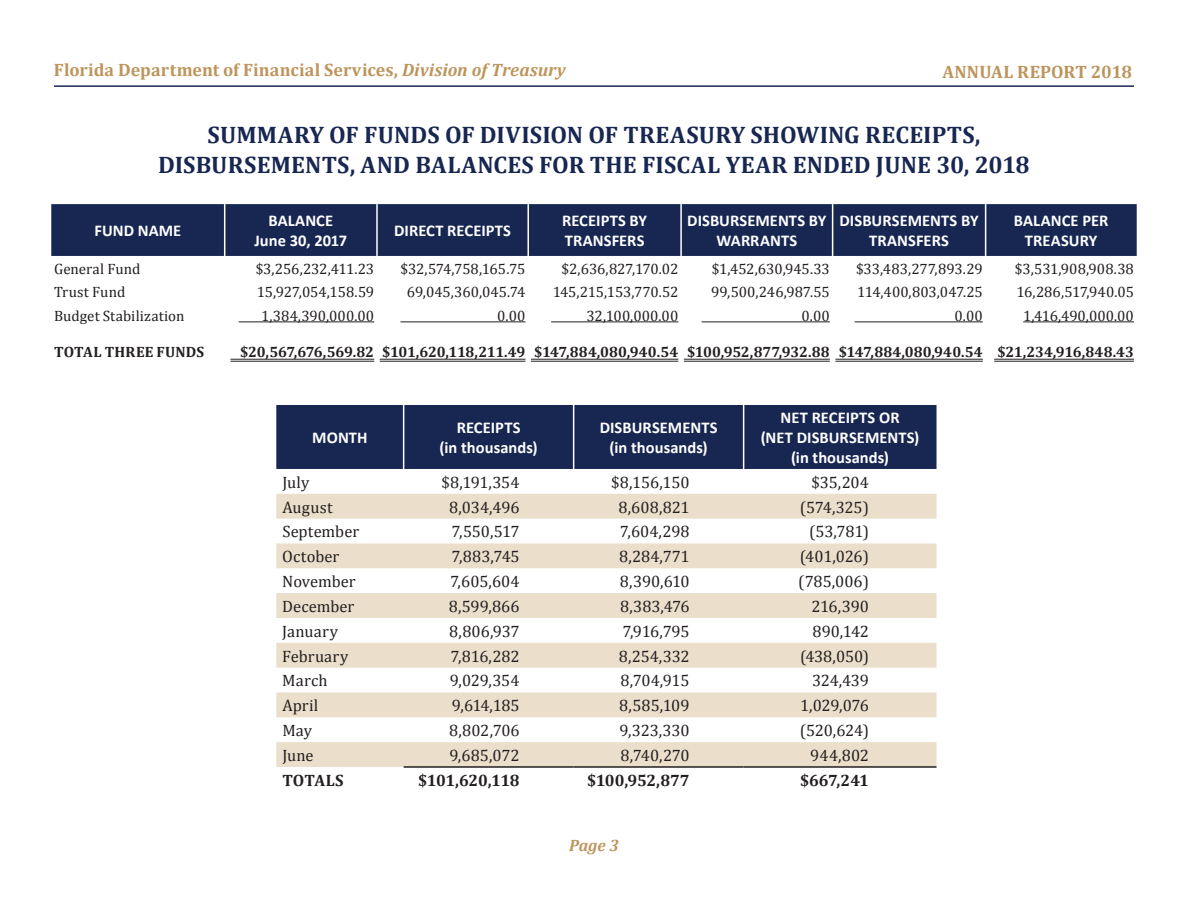
<style>
.page{position:relative;width:1188px;height:918px;background:#fff}
.page>*{position:absolute;margin:0;border:0;box-sizing:border-box;transform-origin:0 0}
.t1{font:700 24px/30px "Cambria";letter-spacing:.005em;color:#172752;text-align:center}
.t2{font:700 18px "Cambria";letter-spacing:.005em;color:#bd955c}
.t3{font:16.5px "Cambria";letter-spacing:-.005em;color:#231f20}
.t4{font:700 16.5px/19.8px "Calibri";letter-spacing:.005em;color:#fff;text-align:center}
.t5{font:700 16.5px "Cambria";letter-spacing:-.015em;color:#231f20}
.t6{font:16.5px "Cambria";letter-spacing:.015em;color:#231f20}
.t7{font:italic 700 16.5px "Cambria";color:#bd955c}
.t8{font:15px "Cambria";letter-spacing:-.005em;color:#231f20}
.t9{font:700 15px "Cambria";color:#231f20}
.t10{font:15px "Cambria";letter-spacing:.015em;color:#231f20}
.s1{font-style:italic}
</style>
<div class="page">
<div style="left:51px;top:204px;width:1086px;height:52px;background:#172752"></div>
<hr style="left:680px;top:204px;width:2px;height:52px;background:#fff">
<hr style="left:832px;top:204px;width:1px;height:52px;background:#fff">
<hr style="left:985px;top:204px;width:1px;height:52px;background:#fff">
<hr style="left:224px;top:204px;width:1px;height:52px;background:#fff">
<hr style="left:376px;top:204px;width:2px;height:52px;background:#fff">
<hr style="left:527px;top:204px;width:2px;height:52px;background:#fff">
<hr style="left:239px;top:321px;width:135px;height:1px;background:#231f20">
<hr style="left:400px;top:321px;width:125px;height:1px;background:#231f20">
<hr style="left:551px;top:321px;width:127px;height:1px;background:#231f20">
<hr style="left:702px;top:321px;width:128px;height:1px;background:#231f20">
<hr style="left:855px;top:321px;width:128px;height:1px;background:#231f20">
<hr style="left:1023px;top:321px;width:111px;height:1px;background:#231f20">
<hr style="left:230px;top:359px;width:144px;height:1px;background:#231f20">
<hr style="left:230px;top:361px;width:144px;height:1px;background:#231f20">
<hr style="left:380px;top:359px;width:145px;height:1px;background:#231f20">
<hr style="left:380px;top:361px;width:145px;height:1px;background:#231f20">
<hr style="left:531px;top:359px;width:147px;height:1px;background:#231f20">
<hr style="left:531px;top:361px;width:147px;height:1px;background:#231f20">
<hr style="left:684px;top:359px;width:146px;height:1px;background:#231f20">
<hr style="left:684px;top:361px;width:146px;height:1px;background:#231f20">
<hr style="left:835px;top:359px;width:148px;height:1px;background:#231f20">
<hr style="left:835px;top:361px;width:148px;height:1px;background:#231f20">
<hr style="left:994px;top:359px;width:140px;height:1px;background:#231f20">
<hr style="left:994px;top:361px;width:140px;height:1px;background:#231f20">
<div style="left:276px;top:405px;width:661px;height:64px;background:#172752"></div>
<svg style="left:276px;top:494px;width:661px;height:273px;fill:#ebdecb"></svg>
<hr style="left:403px;top:405px;width:1px;height:64px;background:#fff">
<hr style="left:573px;top:405px;width:1px;height:64px;background:#fff">
<hr style="left:743px;top:405px;width:1px;height:64px;background:#fff">
<hr style="left:404px;top:766px;width:170px;height:2px;background:#231f20">
<hr style="left:574px;top:766px;width:170px;height:2px;background:#231f20">
<hr style="left:744px;top:766px;width:193px;height:2px;background:#231f20">
<hr style="left:54px;top:85px;width:1080px;height:2px;background:#172752">
<p class="t2" style="left:54px;top:57px;width:513px">Florida Department of Financial Services, <span class="s1">Division of Treasury</span></p>
<p class="t2" style="left:942px;top:59px;width:191px">ANNUAL REPORT 2018</p>
<h1 class="t1" style="left:158px;top:119px;width:873px">SUMMARY OF FUNDS OF DIVISION OF TREASURY SHOWING RECEIPTS,<br>DISBURSEMENTS, AND BALANCES FOR THE FISCAL YEAR ENDED JUNE 30, 2018</h1>
<p class="t4" style="left:95px;top:221px;width:88px">FUND NAME</p>
<p class="t4" style="left:254px;top:211px;width:94px">BALANCE<br>June 30, 2017</p>
<p class="t4" style="left:394px;top:221px;width:118px">DIRECT RECEIPTS</p>
<p class="t4" style="left:562px;top:211px;width:87px;text-align:left">RECEIPTS BY<br>TRANSFERS</p>
<p class="t4" style="left:687px;top:211px;width:141px">DISBURSEMENTS BY<br>WARRANTS</p>
<p class="t4" style="left:840px;top:211px;width:141px">DISBURSEMENTS BY<br>TRANSFERS</p>
<p class="t4" style="left:1014px;top:211px;width:96px">BALANCE PER<br>TREASURY</p>
<p class="t8" style="left:54px;top:260px;width:88px">General Fund</p>
<p class="t8" style="left:256px;top:260px;width:120px">$3,256,232,411.23</p>
<p class="t8" style="left:400px;top:260px;width:127px">$32,574,758,165.75</p>
<p class="t8" style="left:562px;top:260px;width:118px">$2,636,827,170.02</p>
<p class="t8" style="left:712px;top:260px;width:120px">$1,452,630,945.33</p>
<p class="t8" style="left:856px;top:260px;width:128px">$33,483,277,893.29</p>
<p class="t8" style="left:1015px;top:260px;width:121px">$3,531,908,908.38</p>
<p class="t10" style="left:54px;top:283px;width:73px">Trust Fund</p>
<p class="t8" style="left:257px;top:283px;width:119px">15,927,054,158.59</p>
<p class="t8" style="left:407px;top:283px;width:120px">69,045,360,045.74</p>
<p class="t8" style="left:553px;top:283px;width:127px">145,215,153,770.52</p>
<p class="t8" style="left:711px;top:283px;width:120px">99,500,246,987.55</p>
<p class="t8" style="left:857px;top:283px;width:127px">114,400,803,047.25</p>
<p class="t8" style="left:1016px;top:283px;width:119px">16,286,517,940.05</p>
<p class="t8" style="left:54px;top:307px;width:132px">Budget Stabilization</p>
<p class="t8" style="left:261px;top:307px;width:114px">1,384,390,000.00</p>
<p class="t8" style="left:497px;top:307px;width:30px">0.00</p>
<p class="t8" style="left:587px;top:307px;width:93px">32,100,000.00</p>
<p class="t8" style="left:802px;top:307px;width:30px">0.00</p>
<p class="t8" style="left:955px;top:307px;width:30px">0.00</p>
<p class="t8" style="left:1023px;top:307px;width:112px">1,416,490,000.00</p>
<p class="t9" style="left:54px;top:342px;width:152px">TOTAL THREE FUNDS</p>
<p class="t9" style="left:240px;top:342px;width:895px">$20,567,676,569.82 $101,620,118,211.49 $147,884,080,940.54 $100,952,877,932.88 $147,884,080,940.54 $21,234,916,848.43</p>
<p class="t4" style="left:312px;top:428px;width:57px">MONTH</p>
<p class="t4" style="left:440px;top:418px;width:100px">RECEIPTS<br>(in thousands)</p>
<p class="t4" style="left:600px;top:418px;width:119px">DISBURSEMENTS (in thousands)</p>
<p class="t4" style="left:761px;top:408px;width:160px">NET RECEIPTS OR<br>(NET DISBURSEMENTS) (in thousands)</p>
<p class="t3" style="left:282px;top:472px;width:29px">July</p>
<p class="t3" style="left:442px;top:472px;width:80px">$8,191,354</p>
<p class="t3" style="left:611px;top:472px;width:80px">$8,156,150</p>
<p class="t3" style="left:812px;top:472px;width:59px">$35,204</p>
<p class="t3" style="left:282px;top:497px;width:52px">August</p>
<p class="t3" style="left:449px;top:497px;width:72px">8,034,496</p>
<p class="t3" style="left:618px;top:497px;width:73px">8,608,821</p>
<p class="t3" style="left:800px;top:497px;width:71px">(574,325)</p>
<p class="t3" style="left:282px;top:522px;width:78px">September</p>
<p class="t3" style="left:452px;top:522px;width:70px">7,550,517</p>
<p class="t3" style="left:620px;top:522px;width:71px">7,604,298</p>
<p class="t3" style="left:809px;top:522px;width:61px">(53,781)</p>
<p class="t3" style="left:282px;top:547px;width:58px">October</p>
<p class="t3" style="left:452px;top:547px;width:70px">7,883,745</p>
<p class="t3" style="left:619px;top:547px;width:72px">8,284,771</p>
<p class="t3" style="left:800px;top:547px;width:71px">(401,026)</p>
<p class="t3" style="left:282px;top:572px;width:75px">November</p>
<p class="t3" style="left:450px;top:572px;width:71px">7,605,604</p>
<p class="t3" style="left:620px;top:572px;width:71px">8,390,610</p>
<p class="t3" style="left:798px;top:572px;width:72px">(785,006)</p>
<p class="t3" style="left:282px;top:597px;width:74px">December</p>
<p class="t3" style="left:449px;top:597px;width:72px">8,599,866</p>
<p class="t3" style="left:620px;top:597px;width:71px">8,383,476</p>
<p class="t3" style="left:811px;top:597px;width:59px">216,390</p>
<p class="t6" style="left:282px;top:621px;width:57px">January</p>
<p class="t3" style="left:449px;top:621px;width:72px">8,806,937</p>
<p class="t3" style="left:623px;top:621px;width:69px">7,916,795</p>
<p class="t3" style="left:812px;top:621px;width:58px">890,142</p>
<p class="t3" style="left:282px;top:646px;width:68px">February</p>
<p class="t3" style="left:451px;top:646px;width:71px">7,816,282</p>
<p class="t3" style="left:619px;top:646px;width:72px">8,254,332</p>
<p class="t3" style="left:800px;top:646px;width:71px">(438,050)</p>
<p class="t3" style="left:282px;top:671px;width:47px">March</p>
<p class="t3" style="left:450px;top:671px;width:71px">9,029,354</p>
<p class="t3" style="left:621px;top:671px;width:71px">8,704,915</p>
<p class="t3" style="left:812px;top:671px;width:58px">324,439</p>
<p class="t3" style="left:282px;top:696px;width:38px">April</p>
<p class="t3" style="left:452px;top:696px;width:69px">9,614,185</p>
<p class="t3" style="left:619px;top:696px;width:72px">8,585,109</p>
<p class="t3" style="left:800px;top:696px;width:70px">1,029,076</p>
<p class="t3" style="left:282px;top:721px;width:31px">May</p>
<p class="t3" style="left:449px;top:721px;width:72px">8,802,706</p>
<p class="t3" style="left:620px;top:721px;width:72px">9,323,330</p>
<p class="t3" style="left:800px;top:721px;width:71px">(520,624)</p>
<p class="t3" style="left:282px;top:746px;width:33px">June</p>
<p class="t3" style="left:449px;top:746px;width:72px">9,685,072</p>
<p class="t3" style="left:620px;top:746px;width:71px">8,740,270</p>
<p class="t3" style="left:810px;top:746px;width:60px">944,802</p>
<p class="t5" style="left:282px;top:769px;width:63px">TOTALS</p>
<p class="t5" style="left:418px;top:769px;width:103px">$101,620,118</p>
<p class="t5" style="left:587px;top:769px;width:104px">$100,952,877</p>
<p class="t5" style="left:800px;top:769px;width:70px">$667,241</p>
<p class="t7" style="left:569px;top:834px;width:51px">Page 3</p>
</div>
